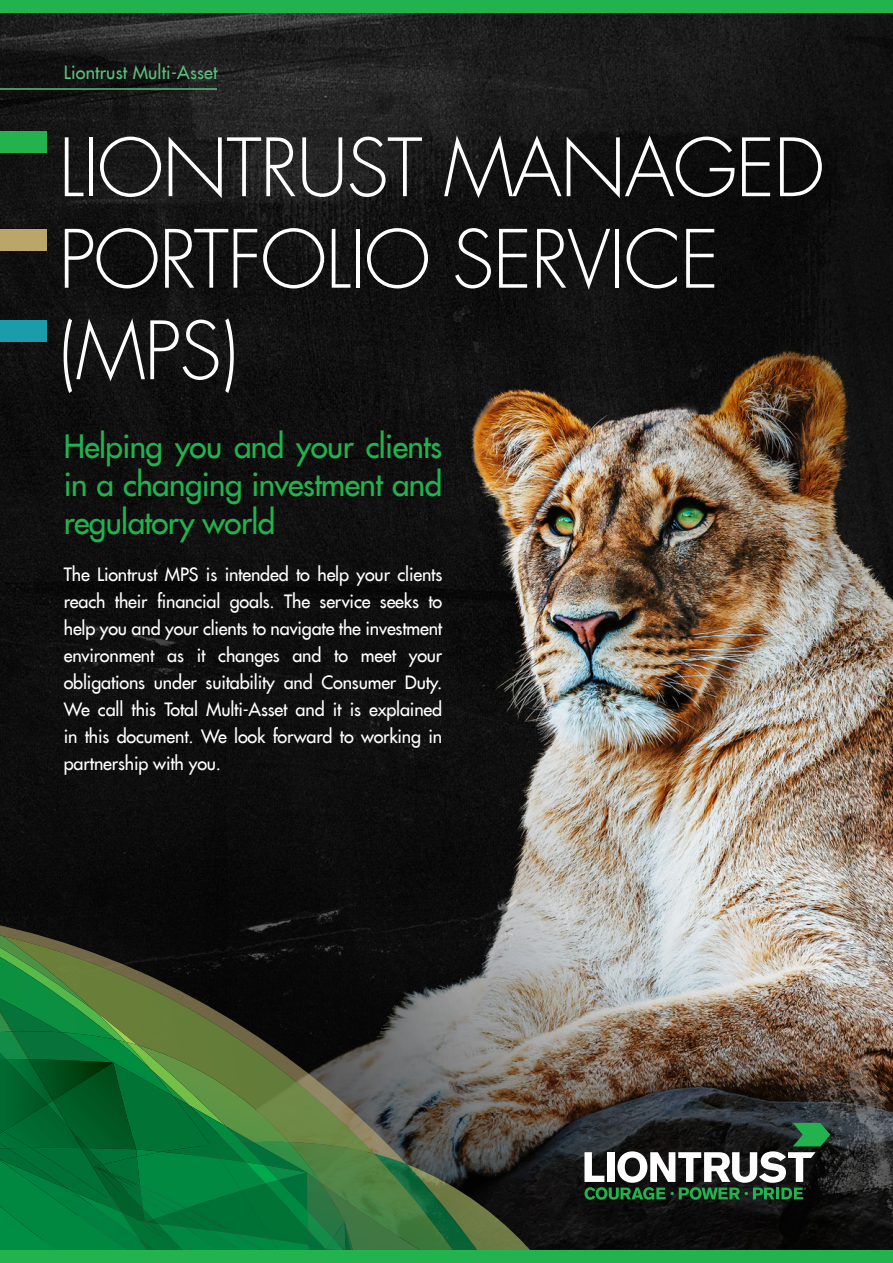
<style>
.page{position:relative;width:893px;height:1263px;background:#fff}
.page>*{position:absolute;margin:0;border:0;box-sizing:border-box;transform-origin:0 0}
.t1{font:300 78px/91.5px "Futura LT";letter-spacing:-.02em;color:#fff}
.t2{font:31.5px/37.8px "Futura LT";letter-spacing:-.02em;color:#22b24e;text-align:justify}
.t3{font:18px/27px "Futura LT";letter-spacing:-.01em;color:#fff;text-align:justify}
.t4{font:18px "Futura LT";letter-spacing:.01em;color:#5dbe7e}
</style>
<div class="page">
<img style="left:0;top:13px;width:893px;height:1237px">
<div style="left:0;top:0;width:893px;height:13px;background:#22b24e"></div>
<hr style="left:0;top:88px;width:217px;height:2px;background:#5dbe7e">
<div style="left:0;top:132px;width:47px;height:21px;background:#22b24e"></div>
<div style="left:0;top:229px;width:47px;height:21px;background:#b9a668"></div>
<div style="left:0;top:320px;width:47px;height:22px;background:#1a9cac"></div>
<svg style="left:584px;top:1123px;width:246px;height:76px"></svg>
<svg style="left:486px;top:1164px;width:56px;height:86px;background:#23251b"></svg>
<img style="left:271px;top:1211px;width:18px;height:28px">
<img style="left:285px;top:1239px;width:4px;height:11px">
<img style="left:241px;top:1164px;width:13px;height:27px">
<img style="left:236px;top:1191px;width:35px;height:39px">
<img style="left:228px;top:1164px;width:13px;height:44px">
<img style="left:228px;top:1208px;width:8px;height:16px">
<img style="left:261px;top:1230px;width:21px;height:3px">
<img style="left:261px;top:1233px;width:24px;height:17px">
<svg style="left:0;top:1164px;width:228px;height:86px;background:#007f3c"></svg>
<img style="left:167px;top:1211px;width:42px;height:19px">
<img style="left:185px;top:1227px;width:76px;height:23px">
<img style="left:141px;top:1190px;width:36px;height:24px">
<img style="left:112px;top:1175px;width:29px;height:22px">
<svg style="left:0;top:923px;width:407px;height:241px;background:#21392c"></svg>
<svg style="left:462px;top:1153px;width:24px;height:97px;background:#3e492e"></svg>
<svg style="left:2px;top:936px;width:372px;height:217px;background:#214726"></svg>
<img style="left:289px;top:1142px;width:173px;height:108px">
<img style="left:321px;top:1183px;width:121px;height:67px">
<img style="left:346px;top:1221px;width:8px;height:29px">
<img style="left:333px;top:1221px;width:13px;height:29px">
<img style="left:137px;top:1045px;width:152px;height:97px">
<img style="left:254px;top:1142px;width:67px;height:69px">
<img style="left:278px;top:1180px;width:29px;height:31px">
<img style="left:264px;top:1172px;width:43px;height:8px">
<img style="left:226px;top:1126px;width:28px;height:16px">
<img style="left:242px;top:1142px;width:65px;height:30px">
<img style="left:307px;top:1172px;width:37px;height:66px">
<img style="left:0;top:935px;width:95px;height:76px">
<div style="left:0;top:1250px;width:893px;height:13px;background:#22b24e"></div>
<p class="t4" style="left:64px;top:61px;width:155px">Liontrust Multi-Asset</p>
<p class="t1" style="left:58px;top:124px;width:768px">LIONTRUST MANAGED<br>PORTFOLIO SERVICE (MPS)</p>
<p class="t2" style="left:64px;top:427px;width:380px">Helping you and your clients in a changing investment and regulatory world</p>
<p class="t3" style="left:64px;top:561px;width:380px">The Liontrust MPS is intended to help your clients reach their financial goals. The service seeks to help you and your clients to navigate the investment environment as it changes and to meet your obligations under suitability and Consumer Duty.<br>We call this Total Multi-Asset and it is explained in this document. We look forward to working in partnership with you.</p>
</div>
